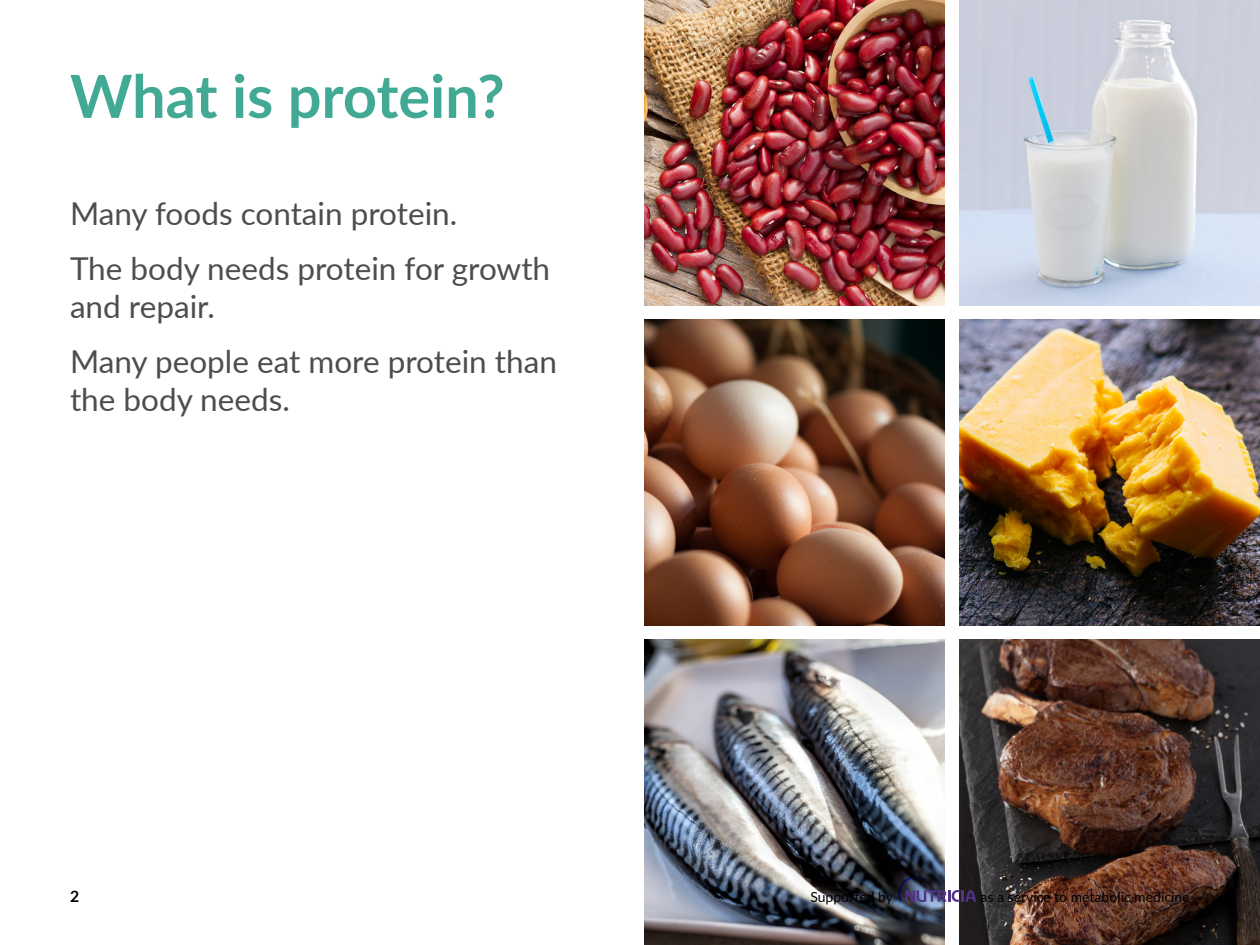
<style>
.page{position:relative;width:1260px;height:945px;background:#fff}
.page>*{position:absolute;margin:0;border:0;box-sizing:border-box;transform-origin:0 0}
.t1{font:700 59.5px "Lato";color:#42a995}
.t2{font:31.5px/55.3px "Lato";color:#4d4d4d}
.t3{font:700 15.75px "Lato";color:#000}
.t4{font:14px "Lato";color:#000}
</style>
<div class="page">
<img style="left:960px;top:639px;width:300px;height:306px">
<img style="left:644px;top:320px;width:300px;height:305px">
<img style="left:960px;top:320px;width:300px;height:305px">
<img style="left:960px;top:0;width:300px;height:306px">
<img style="left:644px;top:639px;width:300px;height:306px">
<img style="left:644px;top:0;width:300px;height:305px">
<svg style="left:898px;top:876px;width:78px;height:26px;background:#514f6b"></svg>
<h1 class="t1" style="left:70px;top:52px;width:436px">What is protein?</h1>
<p class="t2" style="left:70px;top:184px;width:482px">Many foods contain protein.<br>The body needs protein for growth</p>
<p class="t2" style="left:70px;top:278px;width:488px">and repair.<br>Many people eat more protein than</p>
<p class="t2" style="left:70px;top:371px;width:221px">the body needs.</p>
<p class="t3" style="left:70px;top:884px;width:11px">2</p>
<p class="t4" style="left:810px;top:887px;width:84px">Supported by</p>
<p class="t4" style="left:980px;top:887px;width:211px">as a service to metabolic medicine</p>
</div>
